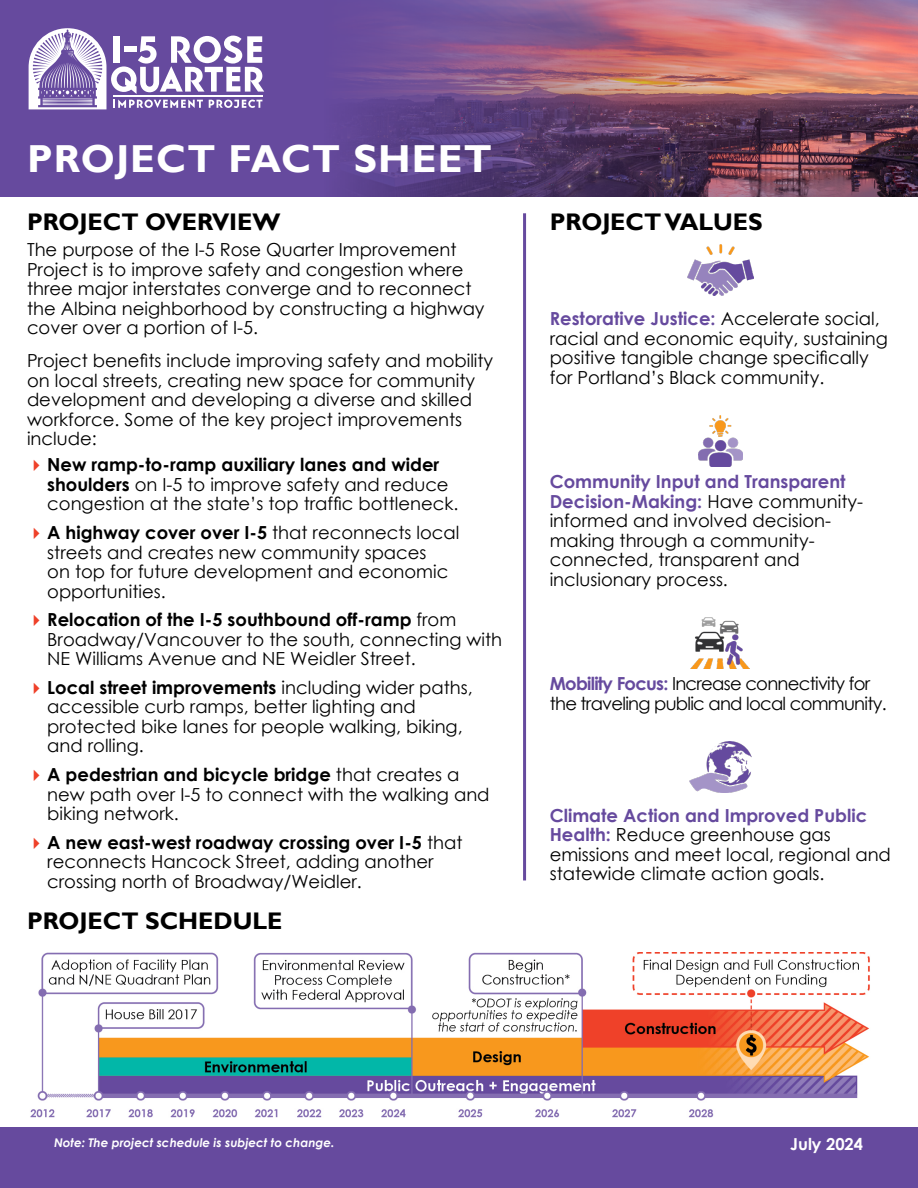
<style>
.page{position:relative;width:918px;height:1188px;background:#fff}
.page>*{position:absolute;margin:0;border:0;box-sizing:border-box;transform-origin:0 0}
.t1{font:700 39px "Gill Sans";letter-spacing:.03em;color:#fff}
.t2{font:700 24px "Gill Sans";color:#000}
.Body{font:18px/19.5px "Century Gothic";color:#000}
.Bullets_Front{font:18px/19.5px "Century Gothic";color:#000}
.Body_-40{font:18px/19.5px "Century Gothic";letter-spacing:-.04em;color:#000}
.Date{font:700 16.5px "Century Gothic";color:#fff}
.Note_-_timeline{font:italic 700 12px "Century Gothic";color:#fff}
.s1{font-weight:700}
.s2{font-weight:700;color:#664a9e}
</style>
<div class="page">
<div style="left:0;top:1127px;width:918px;height:61px;background:#664a9e"></div>
<div style="left:0;top:0;width:918px;height:197px;background:#664a9e"></div>
<img style="left:348px;top:0;width:570px;height:197px">
<hr style="left:523px;top:213px;width:3px;height:667px;background:#664a9e">
<svg style="left:29px;top:28px;width:235px;height:81px"></svg>
<hr style="left:113px;top:95px;width:149px;height:2px;background:#fff">
<img style="left:688px;top:244px;width:65px;height:51px">
<img style="left:699px;top:416px;width:43px;height:51px">
<img style="left:691px;top:617px;width:59px;height:52px">
<img style="left:689px;top:742px;width:63px;height:51px">
<img style="left:30px;top:952px;width:840px;height:165px">
<h1 class="t1" style="left:27px;top:135px;width:466px">PROJECT FACT SHEET</h1>
<h1 class="t2" style="left:27px;top:207px;width:255px">PROJECT OVERVIEW</h1>
<p class="Body" style="left:27px;top:240px;width:459px">The purpose of the I-5 Rose Quarter Improvement Project is to improve safety and congestion where three major interstates converge and to reconnect the Albina neighborhood by constructing a highway cover over a portion of I-5.</p>
<p class="Body" style="left:27px;top:351px;width:468px">Project benefits include improving safety and mobility on local streets, creating new space for community development and developing a diverse and skilled workforce. Some of the key project improvements include:</p>
<p class="Bullets_Front" style="left:47px;top:455px;width:413px"><span class="s1">New ramp-to-ramp auxiliary lanes and wider shoulders</span> on I-5 to improve safety and reduce congestion at the state’s top traffic bottleneck.</p>
<p class="Bullets_Front" style="left:47px;top:523px;width:414px"><span class="s1">A highway cover over I-5</span> that reconnects local streets and creates new community spaces<br>on top for future development and economic opportunities.</p>
<p class="Bullets_Front" style="left:47px;top:610px;width:456px"><span class="s1">Relocation of the I-5 southbound off-ramp</span> from<br>Broadway/Vancouver to the south, connecting with<br>NE Williams Avenue and NE Weidler Street.</p>
<p class="Bullets_Front" style="left:47px;top:677px;width:427px"><span class="s1">Local street improvements</span> including wider paths, accessible curb ramps, better lighting and protected bike lanes for people walking, biking, and rolling.</p>
<p class="Bullets_Front" style="left:47px;top:765px;width:444px"><span class="s1">A pedestrian and bicycle bridge</span> that creates a new path over I-5 to connect with the walking and biking network.</p>
<p class="Bullets_Front" style="left:47px;top:832px;width:417px"><span class="s1">A new east-west roadway crossing over I-5</span> that reconnects Hancock Street, adding another crossing north of Broadway/Weidler.</p>
<h1 class="t2" style="left:27px;top:906px;width:257px">PROJECT SCHEDULE</h1>
<h1 class="t2" style="left:550px;top:207px;width:215px">PROJECT VALUES</h1>
<p class="Body" style="left:550px;top:309px;width:340px"><span class="s2">Restorative Justice:</span> Accelerate social, racial and economic equity, sustaining positive tangible change specifically for Portland’s Black community.</p>
<p class="Body" style="left:550px;top:472px;width:315px"><span class="s2">Community Input and Transparent<br>Decision-Making:</span> Have community&shy;informed and involved decision&shy;making through a community&shy;connected, transparent and inclusionary process.</p>
<p class="Body_-40" style="left:550px;top:674px;width:339px"><span class="s2">Mobility Focus:</span> Increase connectivity for the traveling public and local community.</p>
<p class="Body" style="left:550px;top:805px;width:343px"><span class="s2">Climate Action and Improved Public Health:</span> Reduce greenhouse gas emissions and meet local, regional and statewide climate action goals.</p>
<p class="Note_-_timeline" style="left:54px;top:1133px;width:282px">Note: The project schedule is subject to change.</p>
<p class="Date" style="left:790px;top:1132px;width:74px">July 2024</p>
</div>
